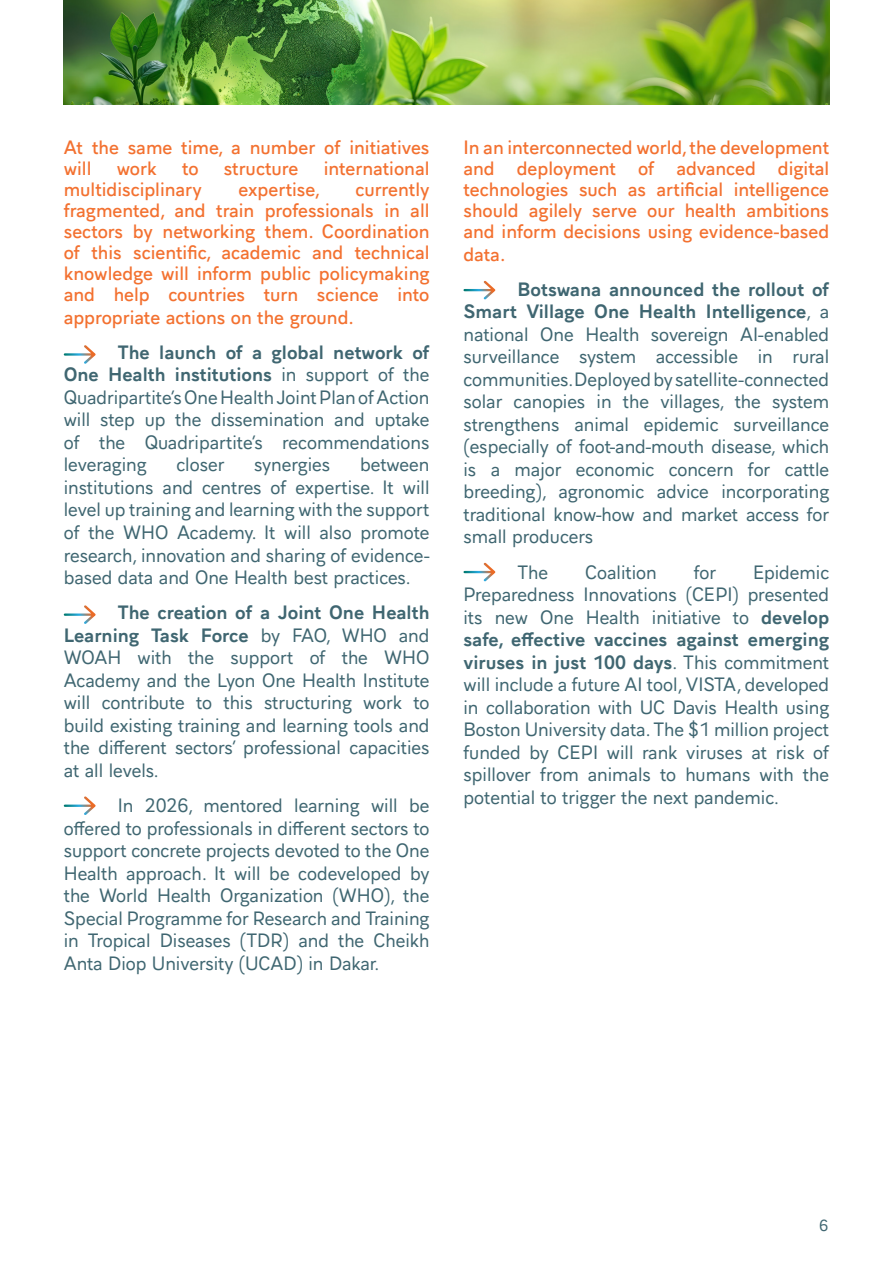
<style>
.page{position:relative;width:893px;height:1263px;background:#fff}
.page>*{position:absolute;margin:0;border:0;box-sizing:border-box;transform-origin:0 0}
.t1{font:18px/22.5px "Aiglon Pro";color:#3f6671;text-align:justify}
.t2{font:600 18px/21.3px "Aiglon Pro";color:#f37130;text-align:justify}
.t3{font:15px "Aiglon Pro";color:#3f6671}
.s1{font-weight:700}
</style>
<div class="page">
<img style="left:64px;top:0;width:765px;height:104px">
<svg style="left:64px;top:345px;width:32px;height:19px"></svg>
<svg style="left:64px;top:605px;width:32px;height:19px"></svg>
<svg style="left:64px;top:796px;width:32px;height:19px"></svg>
<svg style="left:463px;top:280px;width:33px;height:20px"></svg>
<svg style="left:463px;top:562px;width:33px;height:20px"></svg>
<p class="t2" style="left:64px;top:135px;width:367px">At the same time, a number of initiatives will</p>
<p class="t2" style="left:117px;top:156px;width:42px">work</p>
<p class="t2" style="left:182px;top:156px;width:18px">to</p>
<p class="t2" style="left:224px;top:156px;width:76px">structure</p>
<p class="t2" style="left:324px;top:156px;width:107px">international</p>
<p class="t2" style="left:64px;top:177px;width:140px">multidisciplinary</p>
<p class="t2" style="left:238px;top:177px;width:84px">expertise,</p>
<p class="t2" style="left:64px;top:177px;width:367px;text-indent:292px">currently fragmented, and train professionals in all sectors by networking them. Coordination of this scientific, academic and technical knowledge will inform public policymaking and help countries turn science into appropriate actions on the ground.</p>
<p class="t1" style="left:64px;top:339px;width:367px;text-indent:54px"><span class="s1">The launch of a global network of One Health institutions</span> in support of the Quadripartite’s One Health Joint Plan of Action will step up the dissemination and uptake of the Quadripartite’s recommendations leveraging</p>
<p class="t1" style="left:176px;top:452px;width:49px">closer</p>
<p class="t1" style="left:254px;top:452px;width:78px">synergies</p>
<p class="t1" style="left:64px;top:452px;width:367px;text-indent:296px">between institutions and centres of expertise. It will level up training and learning with the support of the WHO Academy. It will also promote research, innovation and sharing of evidence&shy;based data and One Health best practices.</p>
<p class="t1" style="left:64px;top:600px;width:367px;text-indent:54px"><span class="s1">The creation of a Joint One Health Learning Task Force</span> by FAO, WHO and WOAH with the support of the WHO Academy and the Lyon One Health Institute will contribute to this structuring work to build existing training and learning tools and the different sectors’ professional capacities at all levels.</p>
<p class="t1" style="left:64px;top:792px;width:367px;text-indent:54px">In 2026, mentored learning will be offered to professionals in different sectors to support concrete projects devoted to the One Health approach. It will be codeveloped by the World Health Organization (WHO), the Special Programme for Research and Training in Tropical Diseases (TDR) and the Cheikh Anta Diop University (UCAD) in Dakar.</p>
<p class="t2" style="left:463px;top:135px;width:367px">In an interconnected world, the development and deployment of advanced digital technologies such as artificial intelligence should agilely serve our health ambitions and inform decisions using evidence-based data.</p>
<p class="t1" style="left:463px;top:276px;width:367px;text-indent:54px"><span class="s1">Botswana announced the rollout of Smart Village One Health Intelligence</span>, a national One Health sovereign AI-enabled surveillance system accessible in rural communities. Deployed by satellite-connected solar canopies in the villages, the system strengthens animal epidemic surveillance (especially of foot-and-mouth disease, which is a major economic concern for cattle breeding), agronomic advice incorporating traditional know-how and market access for small producers</p>
<p class="t1" style="left:517px;top:559px;width:32px">The</p>
<p class="t1" style="left:585px;top:559px;width:73px">Coalition</p>
<p class="t1" style="left:694px;top:559px;width:24px">for</p>
<p class="t1" style="left:463px;top:559px;width:367px;text-indent:290px">Epidemic Preparedness Innovations (CEPI) presented its new One Health initiative to <span class="s1">develop safe, effective vaccines against emerging viruses in just 100 days</span>. This commitment will include a future AI tool, VISTA, developed in collaboration with UC Davis Health using Boston University data. The $1 million project funded by CEPI will rank viruses at risk of spillover from animals to humans with the potential to trigger the next pandemic.</p>
<p class="t3" style="left:819px;top:1213px;width:11px">6</p>
</div>
